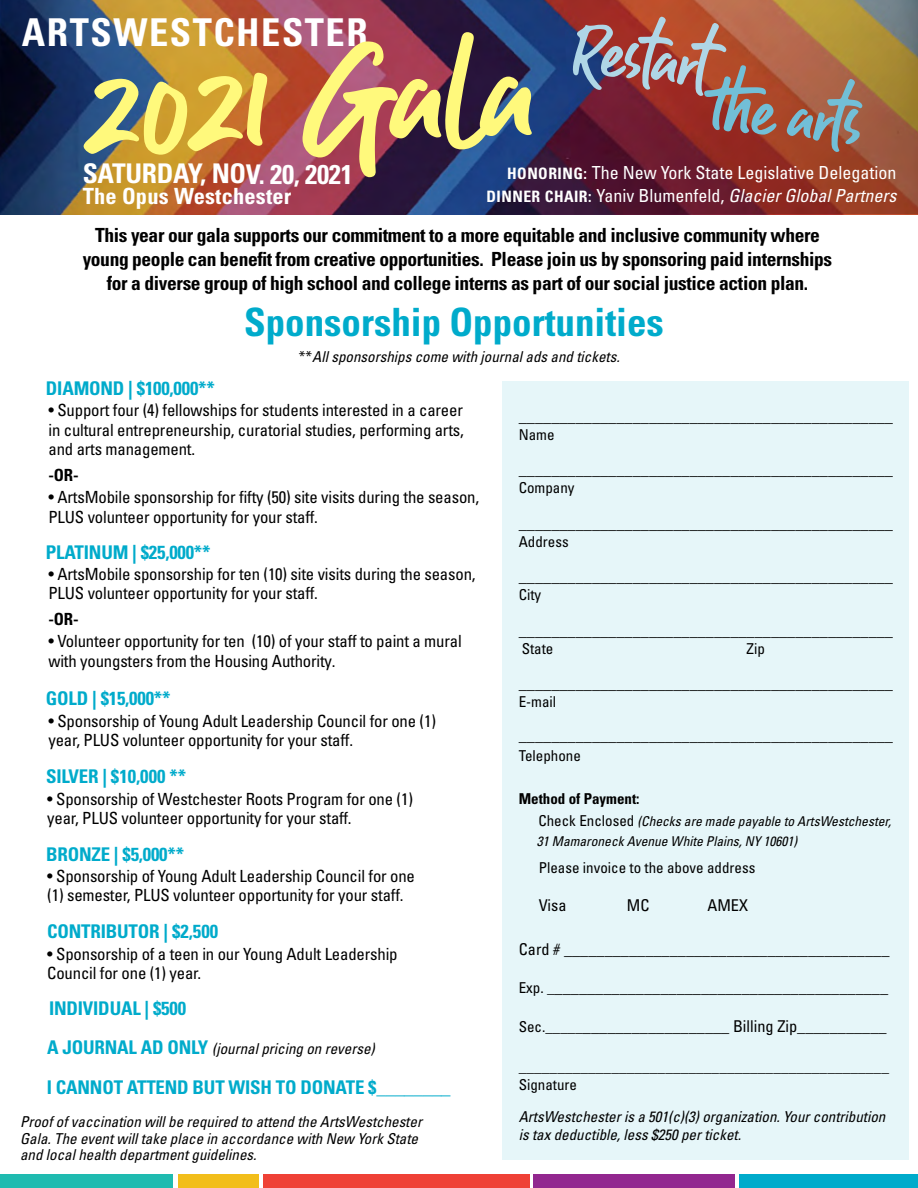
<style>
.page{position:relative;width:918px;height:1188px;background:#fff}
.page>*{position:absolute;margin:0;border:0;box-sizing:border-box;transform-origin:0 0}
.t1{font:144.9px "Guthen Bloots Personal Use";color:#fff97c}
.t2{font:69px "Guthen Bloots Personal Use";color:#72bfd7}
.t3{font:69px "Guthen Bloots Personal Use";color:#afd6e6}
.t4{font:700 condensed 39px "Univers LT Pro";color:#00abcb}
.t5{font:700 condensed 38.4px "Univers LT Pro";letter-spacing:.04em;color:#fff}
.t6{font:700 condensed 27.15px "Univers LT Pro";letter-spacing:-.015em;color:#fff}
.t7{font:700 condensed 22.35px "Univers LT Pro";letter-spacing:.005em;color:#fff}
.t8{font:700 condensed 19.5px/24px "Univers LT Pro";letter-spacing:-.02em;color:#000;text-align:center}
.t9{font:700 condensed 18.9px "Univers LT Pro";letter-spacing:-.01em;color:#00abcb}
.t10{font:condensed 18px/23.5px "Univers LT Pro";color:#fff;text-align:right}
.t11{font:condensed 16.8px/19.6px "Univers LT Pro";letter-spacing:-.01em;color:#000}
.t12{font:700 condensed 16.8px "Univers LT Pro";color:#000}
.t13{font:condensed 16.2px "Univers LT Pro";color:#000}
.t14{font:15.45px "Univers Com 47 Light Cond";color:#000}
.t15{font:italic condensed 15px/16.5px "Univers LT Pro";color:#000}
.t16{font:condensed 15px "Univers LT Pro";color:#000}
.t17{font:700 condensed 15px "Univers LT Pro";color:#000}
.t18{font:italic condensed 13.5px/19.5px "Univers LT Pro";color:#000}
.s1{font-weight:700;font-size:15.75px}
.s2{font-style:italic}
.s3{font-weight:700;font-style:normal;font-size:18.9px;color:#00abcb}
.s4{font-style:normal;font-size:15px}
.s5{font-size:15px}
</style>
<div class="page">
<div style="left:502px;top:382px;width:406px;height:778px;background:#e6f6f9"></div>
<div style="left:178px;top:1174px;width:81px;height:14px;background:#f2be1a"></div>
<div style="left:263px;top:1174px;width:266px;height:14px;background:#ef4136"></div>
<div style="left:0;top:1174px;width:173px;height:14px;background:#1fbbb0"></div>
<div style="left:534px;top:1174px;width:201px;height:14px;background:#92278f"></div>
<div style="left:739px;top:1174px;width:179px;height:14px;background:#00abcb"></div>
<svg style="left:0;top:0;width:918px;height:214px;background:#7a4846"></svg>
<h2 class="t3" style="left:582px;top:6px;width:135px;rotate:7deg">Restart</h2>
<h3 class="t5" style="left:22px;top:9px;width:347px">ARTSWESTCHESTER</h3>
<h1 class="t1" style="left:83px;top:13px;width:450px;rotate:-2deg">2021 Gala</h1>
<h2 class="t2" style="left:718px;top:62px;width:151px;rotate:7deg">the arts</h2>
<h3 class="t6" style="left:83px;top:157px;width:272px">SATURDAY, NOV. 20, 2021</h3>
<h3 class="t7" style="left:83px;top:182px;width:210px">The Opus Westchester</h3>
<p class="t10" style="left:487px;top:160px;width:411px"><span class="s1">HONORING:</span> The New York State Legislative Delegation<br><span class="s1">DINNER CHAIR:</span> Yaniv Blumenfeld, <span class="s2">Glacier Global Partners</span></p>
<p class="t8" style="left:83px;top:223px;width:751px">This year our gala supports our commitment to a more equitable and inclusive community where young people can benefit from creative opportunities. Please join us by sponsoring paid internships for a diverse group of high school and college interns as part of our social justice action plan.</p>
<h3 class="t4" style="left:244px;top:298px;width:421px">Sponsorship Opportunities</h3>
<p class="t9" style="left:46px;top:377px;width:170px">DIAMOND | $100,000**</p>
<p class="t15" style="left:299px;top:348px;width:322px">**All sponsorships come with journal ads and tickets.</p>
<p class="t11" style="left:48px;top:400px;width:417px;text-align:justify">• Support four (4) fellowships for students interested in a career in cultural entrepreneurship, curatorial studies, performing arts, and arts management.</p>
<p class="t12" style="left:48px;top:465px;width:32px">-OR-</p>
<p class="t11" style="left:48px;top:487px;width:432px">• ArtsMobile sponsorship for fifty (50) site visits during the season,<br>PLUS volunteer opportunity for your staff.</p>
<p class="t9" style="left:46px;top:540px;width:166px">PLATINUM | $25,000**</p>
<p class="t11" style="left:48px;top:564px;width:429px">• ArtsMobile sponsorship for ten (10) site visits during the season,<br>PLUS volunteer opportunity for your staff.</p>
<p class="t12" style="left:48px;top:608px;width:32px">-OR-</p>
<p class="t11" style="left:48px;top:631px;width:415px">• Volunteer opportunity for ten (10) of your staff to paint a mural with youngsters from the Housing Authority.</p>
<p class="t9" style="left:46px;top:687px;width:126px">GOLD | $15,000**</p>
<p class="t11" style="left:48px;top:711px;width:389px;line-height:19.2px">• Sponsorship of Young Adult Leadership Council for one (1) year, PLUS volunteer opportunity for your staff.</p>
<p class="t9" style="left:46px;top:764px;width:142px">SILVER | $10,000 **</p>
<p class="t11" style="left:47px;top:789px;width:367px;line-height:19.2px">• Sponsorship of Westchester Roots Program for one (1) year, PLUS volunteer opportunity for your staff.</p>
<p class="t9" style="left:46px;top:843px;width:139px">BRONZE | $5,000**</p>
<p class="t11" style="left:47px;top:866px;width:369px;line-height:19.2px">• Sponsorship of Young Adult Leadership Council for one (1) semester, PLUS volunteer opportunity for your staff.</p>
<p class="t9" style="left:47px;top:920px;width:172px">CONTRIBUTOR | $2,500</p>
<p class="t11" style="left:47px;top:944px;width:352px;line-height:19.2px">• Sponsorship of a teen in our Young Adult Leadership<br>Council for one (1) year.</p>
<p class="t9" style="left:49px;top:997px;width:138px">INDIVIDUAL | $500</p>
<p class="t15" style="left:47px;top:1040px;width:329px"><span class="s3">A JOURNAL AD ONLY</span> (journal pricing on reverse)</p>
<p class="t9" style="left:47px;top:1075px;width:405px">I CANNOT ATTEND BUT WISH TO DONATE $________</p>
<p class="t15" style="left:20px;top:1113px;width:403px">Proof of vaccination will be required to attend the ArtsWestchester<br>Gala. The event will take place in accordance with New York State and local health department guidelines.</p>
<p class="t13" style="left:519px;top:405px;width:376px">______________________________________________</p>
<p class="t16" style="left:519px;top:425px;width:37px">Name</p>
<p class="t13" style="left:519px;top:459px;width:376px">______________________________________________</p>
<p class="t16" style="left:519px;top:478px;width:57px">Company</p>
<p class="t13" style="left:519px;top:513px;width:376px">______________________________________________</p>
<p class="t16" style="left:519px;top:532px;width:51px">Address</p>
<p class="t13" style="left:519px;top:566px;width:376px">______________________________________________</p>
<p class="t16" style="left:519px;top:585px;width:24px">City</p>
<p class="t13" style="left:519px;top:620px;width:376px">______________________________________________</p>
<p class="t16" style="left:522px;top:639px;width:33px">State</p>
<p class="t16" style="left:747px;top:639px;width:20px">Zip</p>
<p class="t13" style="left:519px;top:673px;width:376px">______________________________________________</p>
<p class="t16" style="left:519px;top:692px;width:39px">E-mail</p>
<p class="t13" style="left:519px;top:725px;width:376px">______________________________________________</p>
<p class="t16" style="left:519px;top:746px;width:64px">Telephone</p>
<p class="t17" style="left:519px;top:790px;width:122px">Method of Payment:</p>
<p class="t18" style="left:537px;top:812px;width:356px"><span class="s4">Check Enclosed</span> (Checks are made payable to ArtsWestchester,<br>31 Mamaroneck Avenue White Plains, NY 10601)</p>
<p class="t16" style="left:539px;top:858px;width:218px">Please invoice to the above address</p>
<p class="t13" style="left:539px;top:895px;width:29px">Visa</p>
<p class="t13" style="left:627px;top:895px;width:24px">MC</p>
<p class="t13" style="left:707px;top:895px;width:42px">AMEX</p>
<p class="t13" style="left:519px;top:939px;width:372px">Card # ________________________________________</p>
<p class="t13" style="left:519px;top:977px;width:371px"><span class="s5">Exp. _</span>_________________________________________</p>
<p class="t13" style="left:519px;top:1016px;width:369px"><span class="s5">Sec._____</span>__________________ Billing Zip___________</p>
<p class="t14" style="left:519px;top:1057px;width:372px">________________________________________________</p>
<p class="t16" style="left:519px;top:1075px;width:60px">Signature</p>
<p class="t15" style="left:519px;top:1108px;width:368px;line-height:18px">ArtsWestchester is a 501(c)(3) organization. Your contribution is tax deductible, less $250 per ticket.</p>
</div>
